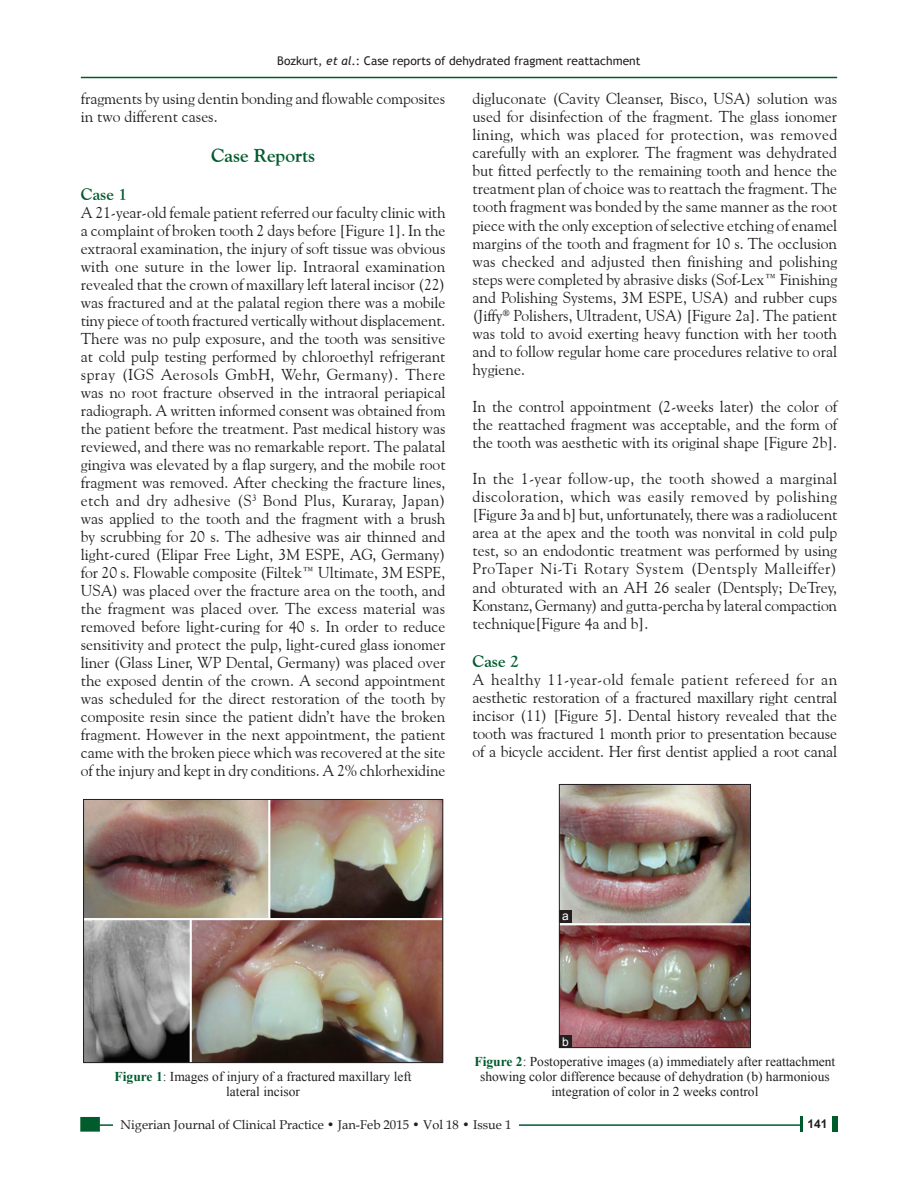
<style>
.page{position:relative;width:918px;height:1188px;background:#fff}
.page>*{position:absolute;margin:0;border:0;box-sizing:border-box;transform-origin:0 0}
.t1{font:700 18.75px "Goudy Old Style BT";color:#005b2d}
.t2{font:700 16.5px "Goudy Old Style BT";color:#005b2d}
.t3{font:15.75px/18px "Goudy Old Style BT";letter-spacing:-.005em;color:#231f20;text-align:justify}
.t4{font:13.5px/15px "Times New Roman";color:#231f20;text-align:center}
.t5{font:12.75px "Book Antiqua";color:#231f20}
.t6{font:12px "Trebuchet MS";color:#231f20}
.t7{font:700 12px "Arial";color:#231f20}
.t8{font:12px "Arial";color:#fff}
.s1{font-style:italic}
.s2{font-weight:700;color:#005b2d}
</style>
<div class="page">
<hr style="left:81px;top:77px;width:756px;height:1px;background:#005b2d">
<div style="left:80px;top:1117px;width:20px;height:15px;background:#005b2d;border:2px solid #005b2d"></div>
<div style="left:832px;top:1117px;width:6px;height:15px;background:#005b2d"></div>
<hr style="left:800px;top:1117px;width:3px;height:15px;background:#005b2d">
<hr style="left:95px;top:1124px;width:707px;height:2px;background:#005b2d">
<div style="left:113px;top:1120px;width:406px;height:14px;background:#fff"></div>
<img style="left:85px;top:801px;width:356px;height:260px">
<div style="left:83px;top:799px;width:360px;height:264px;border:1px solid #231f20"></div>
<img style="left:561px;top:786px;width:188px;height:260px">
<div style="left:559px;top:784px;width:192px;height:264px;border:1px solid #231f20"></div>
<div style="left:559px;top:1035px;width:13px;height:13px;background:#231f20"></div>
<div style="left:559px;top:911px;width:13px;height:12px;background:#231f20"></div>
<p class="t6" style="left:277px;top:53px;width:365px">Bozkurt, <span class="s1">et al</span>.: Case reports of dehydrated fragment reattachment</p>
<p class="t3" style="left:81px;top:89px;width:366px">fragments by using dentin bonding and flowable composites in two different cases.</p>
<p class="t1" style="left:211px;top:144px;width:106px">Case Reports</p>
<p class="t2" style="left:81px;top:184px;width:48px">Case 1</p>
<p class="t3" style="left:81px;top:203px;width:366px">A 21‑year‑old female patient referred our faculty clinic with a complaint of broken tooth 2 days before [Figure 1]. In the extraoral examination, the injury of soft tissue was obvious with one suture in the lower lip. Intraoral examination revealed that the crown of maxillary left lateral incisor (22) was fractured and at the palatal region there was a mobile tiny piece of tooth fractured vertically without displacement.<br>There was no pulp exposure, and the tooth was sensitive at cold pulp testing performed by chloroethyl refrigerant spray (IGS Aerosols GmbH, Wehr, Germany). There was no root fracture observed in the intraoral periapical radiograph. A written informed consent was obtained from the patient before the treatment. Past medical history was reviewed, and there was no remarkable report. The palatal gingiva was elevated by a flap surgery, and the mobile root fragment was removed. After checking the fracture lines, etch and dry adhesive (S<sup>3</sup> Bond Plus, Kuraray, Japan) was applied to the tooth and the fragment with a brush by scrubbing for 20 s. The adhesive was air thinned and light‑cured (Elipar Free Light, 3M ESPE, AG, Germany) for 20 s. Flowable composite (Filtek™ Ultimate, 3M ESPE, USA) was placed over the fracture area on the tooth, and the fragment was placed over. The excess material was removed before light‑curing for 40 s. In order to reduce sensitivity and protect the pulp, light‑cured glass ionomer liner (Glass Liner, WP Dental, Germany) was placed over the exposed dentin of the crown. A second appointment was scheduled for the direct restoration of the tooth by composite resin since the patient didn’t have the broken fragment. However in the next appointment, the patient came with the broken piece which was recovered at the site of the injury and kept in dry conditions. A 2% chlorhexidine</p>
<p class="t3" style="left:472px;top:89px;width:366px">digluconate (Cavity Cleanser, Bisco, USA) solution was used for disinfection of the fragment. The glass ionomer lining, which was placed for protection, was removed carefully with an explorer. The fragment was dehydrated but fitted perfectly to the remaining tooth and hence the treatment plan of choice was to reattach the fragment. The tooth fragment was bonded by the same manner as the root piece with the only exception of selective etching of enamel margins of the tooth and fragment for 10 s. The occlusion was checked and adjusted then finishing and polishing steps were completed by abrasive disks (Sof‑Lex™ Finishing and Polishing Systems, 3M ESPE, USA) and rubber cups (Jiffy<sup>®</sup> Polishers, Ultradent, USA) [Figure 2a]. The patient was told to avoid exerting heavy function with her tooth and to follow regular home care procedures relative to oral hygiene.</p>
<p class="t3" style="left:472px;top:397px;width:366px">In the control appointment (2‑weeks later) the color of the reattached fragment was acceptable, and the form of the tooth was aesthetic with its original shape [Figure 2b].</p>
<p class="t3" style="left:472px;top:469px;width:366px">In the 1‑year follow‑up, the tooth showed a marginal discoloration, which was easily removed by polishing [Figure 3a and b] but, unfortunately, there was a radiolucent area at the apex and the tooth was nonvital in cold pulp test, so an endodontic treatment was performed by using ProTaper Ni‑Ti Rotary System (Dentsply Malleiffer) and obturated with an AH 26 sealer (Dentsply; DeTrey, Konstanz, Germany) and gutta‑percha by lateral compaction technique[Figure 4a and b].</p>
<p class="t2" style="left:472px;top:651px;width:48px">Case 2</p>
<p class="t3" style="left:472px;top:670px;width:366px">A healthy 11‑year‑old female patient refereed for an aesthetic restoration of a fractured maxillary right central incisor (11) [Figure 5]. Dental history revealed that the tooth was fractured 1 month prior to presentation because of a bicycle accident. Her first dentist applied a root canal</p>
<p class="t4" style="left:115px;top:1069px;width:299px"><span class="s2">Figure 1</span>: Images of injury of a fractured maxillary left lateral incisor</p>
<p class="t8" style="left:562px;top:908px;width:8px">a</p>
<p class="t8" style="left:562px;top:1034px;width:8px">b</p>
<p class="t4" style="left:475px;top:1054px;width:362px"><span class="s2">Figure 2</span>: Postoperative images (a) immediately after reattachment showing color difference because of dehydration (b) harmonious integration of color in 2 weeks control</p>
<p class="t5" style="left:121px;top:1116px;width:392px">Nigerian Journal of Clinical Practice • Jan-Feb 2015 • Vol 18 • Issue 1</p>
<p class="t7" style="left:807px;top:1115px;width:22px">141</p>
</div>
